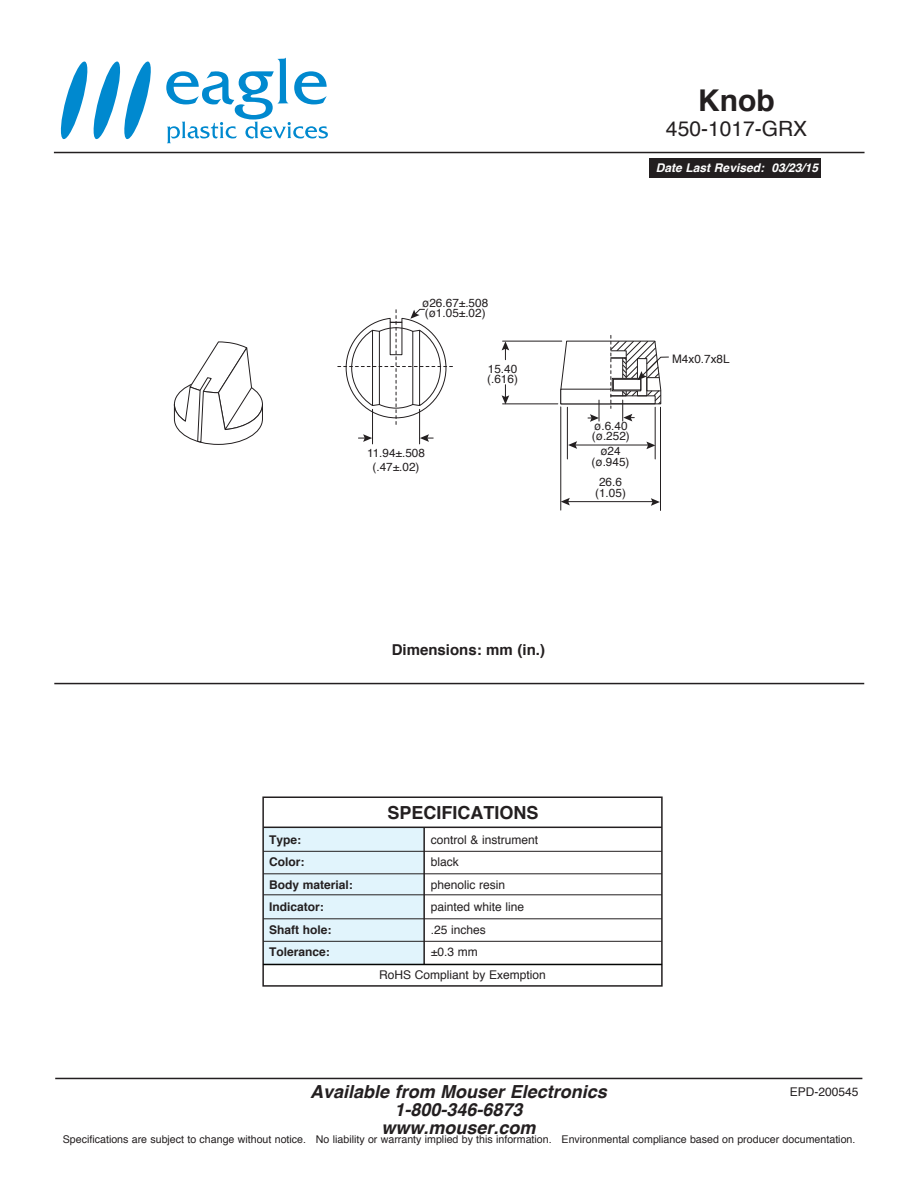
<style>
.page{position:relative;width:918px;height:1188px;background:#fff}
.page>*{position:absolute;margin:0;border:0;box-sizing:border-box;transform-origin:0 0}
.t1{font:700 30px "Helvetica";color:#231f20}
.t2{font:21px "Helvetica";color:#231f20}
.t3{font:italic 700 18px/18px "Helvetica";color:#231f20;text-align:center}
.t4{font:700 18px "Helvetica";color:#231f20}
.t5{font:700 15px "Helvetica";color:#231f20}
.t6{font:12px/22.5px "Helvetica";color:#231f20}
.t7{font:700 12px/22.5px "Helvetica";color:#231f20}
.t8{font:italic 700 12px "Helvetica";color:#fff}
.t9{font:11.7px/10.4px "Helvetica";color:#231f20;text-align:center}
.t10{font:10.65px "Helvetica";color:#231f20}
</style>
<div class="page">
<div style="left:649px;top:158px;width:172px;height:20px;background:#231f20"></div>
<div style="left:263px;top:827px;width:161px;height:137px;background:#e1f4fc"></div>
<hr style="left:55px;top:1078px;width:807px;height:1px;background:#231f20">
<hr style="left:263px;top:827px;width:399px;height:1px;background:#231f20">
<hr style="left:263px;top:851px;width:399px;height:1px;background:#231f20">
<hr style="left:263px;top:873px;width:399px;height:1px;background:#231f20">
<hr style="left:263px;top:894px;width:399px;height:1px;background:#231f20">
<hr style="left:263px;top:918px;width:399px;height:1px;background:#231f20">
<hr style="left:263px;top:941px;width:399px;height:1px;background:#231f20">
<hr style="left:423px;top:828px;width:2px;height:136px;background:#231f20">
<hr style="left:54px;top:152px;width:811px;height:1px;background:#231f20">
<hr style="left:54px;top:683px;width:810px;height:1px;background:#231f20">
<svg style="left:166px;top:58px;width:162px;height:85px"></svg>
<svg style="left:61px;top:61px;width:90px;height:79px"></svg>
<div style="left:262px;top:796px;width:401px;height:191px;border:2px solid #231f20"></div>
<svg style="left:174px;top:341px;width:89px;height:104px"></svg>
<hr style="left:372px;top:409px;width:1px;height:35px;background:#231f20">
<hr style="left:419px;top:409px;width:1px;height:35px;background:#231f20">
<svg style="left:420px;top:434px;width:13px;height:8px"></svg>
<svg style="left:358px;top:434px;width:14px;height:8px"></svg>
<svg style="left:502px;top:385px;width:7px;height:19px"></svg>
<svg style="left:502px;top:341px;width:7px;height:19px"></svg>
<svg style="left:646px;top:442px;width:9px;height:7px"></svg>
<hr style="left:571px;top:445px;width:77px;height:1px;background:#231f20">
<svg style="left:568px;top:441px;width:9px;height:8px"></svg>
<svg style="left:338px;top:309px;width:115px;height:117px"></svg>
<hr style="left:503px;top:341px;width:59px;height:1px;background:#231f20">
<hr style="left:503px;top:404px;width:55px;height:1px;background:#231f20">
<hr style="left:655px;top:407px;width:1px;height:52px;background:#231f20">
<hr style="left:567px;top:407px;width:1px;height:52px;background:#231f20">
<svg style="left:560px;top:335px;width:109px;height:87px"></svg>
<hr style="left:560px;top:407px;width:1px;height:103px;background:#231f20">
<hr style="left:660px;top:407px;width:1px;height:103px;background:#231f20">
<svg style="left:651px;top:498px;width:9px;height:8px"></svg>
<hr style="left:564px;top:501px;width:90px;height:1px;background:#231f20">
<svg style="left:561px;top:498px;width:9px;height:7px"></svg>
<hr style="left:263px;top:964px;width:399px;height:1px;background:#040503">
<h1 class="t1" style="left:698px;top:76px;width:78px">Knob</h1>
<h2 class="t2" style="left:666px;top:112px;width:143px">450-1017-GRX</h2>
<p class="t9" style="left:422px;top:298px;width:67px;text-align:left">ø26.67±.508 (ø1.05±.02)</p>
<p class="t9" style="left:367px;top:446px;width:59px;line-height:14.1px">11.94±.508 (.47±.02)</p>
<p class="t9" style="left:487px;top:364px;width:32px;text-align:left">15.40 (.616)</p>
<p class="t8" style="left:656px;top:158px;width:164px">Date Last Revised: 03/23/15</p>
<p class="t9" style="left:592px;top:421px;width:39px;text-align:left">ø.6.40 (ø.252)</p>
<p class="t9" style="left:595px;top:477px;width:32px">26.6 (1.05)</p>
<p class="t9" style="left:592px;top:447px;width:39px">ø24 (ø.945)</p>
<p class="t9" style="left:672px;top:354px;width:59px">M4x0.7x8L</p>
<h3 class="t5" style="left:392px;top:638px;width:155px">Dimensions: mm (in.)</h3>
<p class="t7" style="left:269px;top:828px;width:85px">Type:<br>Color:<br>Body material:<br>Indicator:<br>Shaft hole:<br>Tolerance:</p>
<h3 class="t4" style="left:388px;top:798px;width:153px">SPECIFICATIONS</h3>
<p class="t6" style="left:431px;top:829px;width:109px">control &amp; instrument black<br>phenolic resin painted white line .25 inches<br>±0.3 mm</p>
<p class="t6" style="left:379px;top:964px;width:168px">RoHS Compliant by Exemption</p>
<h3 class="t3" style="left:310px;top:1083px;width:298px">Available from Mouser Electronics<br>1-800-346-6873<br>www.mouser.com</h3>
<p class="t6" style="left:790px;top:1081px;width:70px">EPD-200545</p>
<p class="t10" style="left:63px;top:1132px;width:794px">Specifications are subject to change without notice. No liability or warranty implied by this information. Environmental compliance based on producer documentation.</p>
</div>
